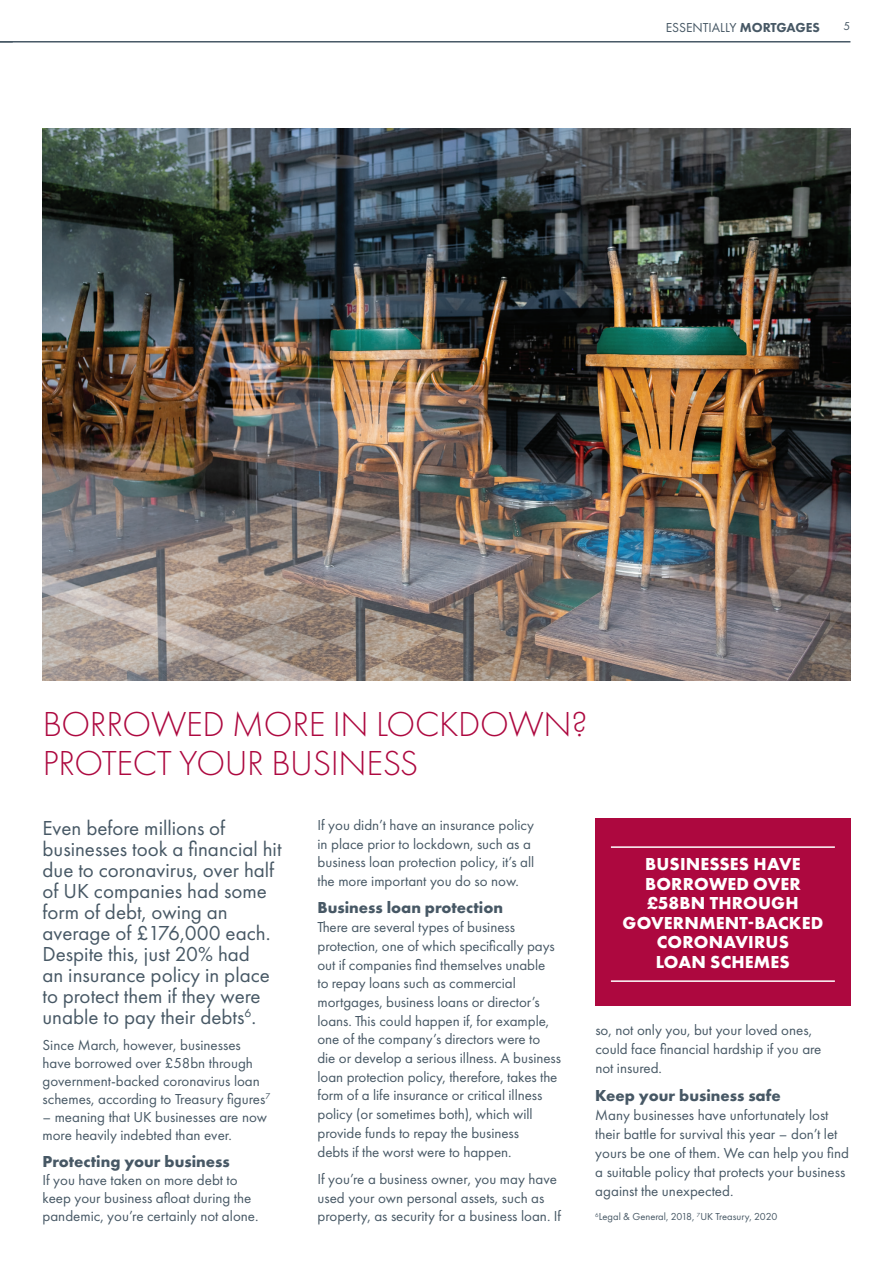
<style>
.page{position:relative;width:893px;height:1263px;background:#fff}
.page>*{position:absolute;margin:0;border:0;box-sizing:border-box;transform-origin:0 0}
.t1{font:300 36px/39px "Futura PT";letter-spacing:-.01em;color:#ad083f}
.t2{font:21px/21px "Futura PT";color:#475865}
.t3{font:700 18px/19.5px "Futura PT";letter-spacing:.01em;color:#fff;text-align:center}
.t4{font:700 16.5px "Futura PT";color:#475865}
.t5{font:15px/18.8px "Futura PT";color:#475865}
.t6{font:13.5px "Futura PT";color:#475865}
.t7{font:12px "Futura PT";color:#475865}
.t8{font:10.5px "Futura PT";color:#475865}
.s1{font-weight:800}
</style>
<div class="page">
<hr style="left:0;top:41px;width:850px;height:2px;background:#475865">
<svg style="left:0;top:42px;width:13px;height:1px"></svg>
<img style="left:43px;top:128px;width:807px;height:552px">
<div style="left:595px;top:819px;width:255px;height:187px;background:#ad083f"></div>
<hr style="left:611px;top:846px;width:224px;height:2px;background:#fff">
<hr style="left:611px;top:980px;width:224px;height:2px;background:#fff">
<p class="t6" style="left:666px;top:19px;width:156px">ESSENTIALLY <span class="s1">MORTGAGES</span></p>
<p class="t7" style="left:844px;top:19px;width:8px">5</p>
<h1 class="t1" style="left:43px;top:704px;width:547px">BORROWED MORE IN LOCKDOWN?<br>PROTECT YOUR BUSINESS</h1>
<p class="t2" style="left:43px;top:817px;width:240px">Even before millions of businesses took a financial hit due to coronavirus, over half of UK companies had some form of debt, owing an average of £176,000 each.<br>Despite this, just 20% had<br>an insurance policy in place to protect them if they were unable to pay their debts<sup>6</sup>.</p>
<p class="t5" style="left:43px;top:1036px;width:229px;line-height:18px">Since March, however, businesses have borrowed over £58bn through government-backed coronavirus loan schemes, according to Treasury figures<sup>7</sup></p>
<p class="t5" style="left:43px;top:1108px;width:226px;line-height:18px">– meaning that UK businesses are now more heavily indebted than ever.</p>
<p class="t4" style="left:43px;top:1151px;width:189px">Protecting your business</p>
<p class="t5" style="left:43px;top:1171px;width:218px;line-height:18px">If you have taken on more debt to keep your business afloat during the pandemic, you’re certainly not alone.</p>
<p class="t5" style="left:317px;top:816px;width:218px">If you didn’t have an insurance policy in place prior to lockdown, such as a business loan protection policy, it’s all the more important you do so now.</p>
<p class="t4" style="left:317px;top:897px;width:187px">Business loan protection</p>
<p class="t5" style="left:317px;top:918px;width:245px">There are several types of business protection, one of which specifically pays out if companies find themselves unable<br>to repay loans such as commercial mortgages, business loans or director’s loans. This could happen if, for example, one of the company’s directors were to die or develop a serious illness. A business loan protection policy, therefore, takes the form of a life insurance or critical illness policy (or sometimes both), which will provide funds to repay the business<br>debts if the worst were to happen.</p>
<p class="t5" style="left:317px;top:1169px;width:245px">If you’re a business owner, you may have used your own personal assets, such as property, as security for a business loan. If</p>
<p class="t3" style="left:623px;top:854px;width:202px">BUSINESSES HAVE<br>BORROWED OVER £58BN THROUGH<br>GOVERNMENT-BACKED<br>CORONAVIRUS<br>LOAN SCHEMES</p>
<p class="t5" style="left:595px;top:1020px;width:228px">so, not only you, but your loved ones, could face financial hardship if you are not insured.</p>
<p class="t4" style="left:595px;top:1084px;width:187px">Keep your business safe</p>
<p class="t5" style="left:595px;top:1105px;width:255px">Many businesses have unfortunately lost their battle for survival this year – don’t let yours be one of them. We can help you find a suitable policy that protects your business against the unexpected.</p>
<p class="t8" style="left:595px;top:1211px;width:184px"><sup>6</sup>Legal &amp; General, 2018, <sup>7</sup>UK Treasury, 2020</p>
</div>
